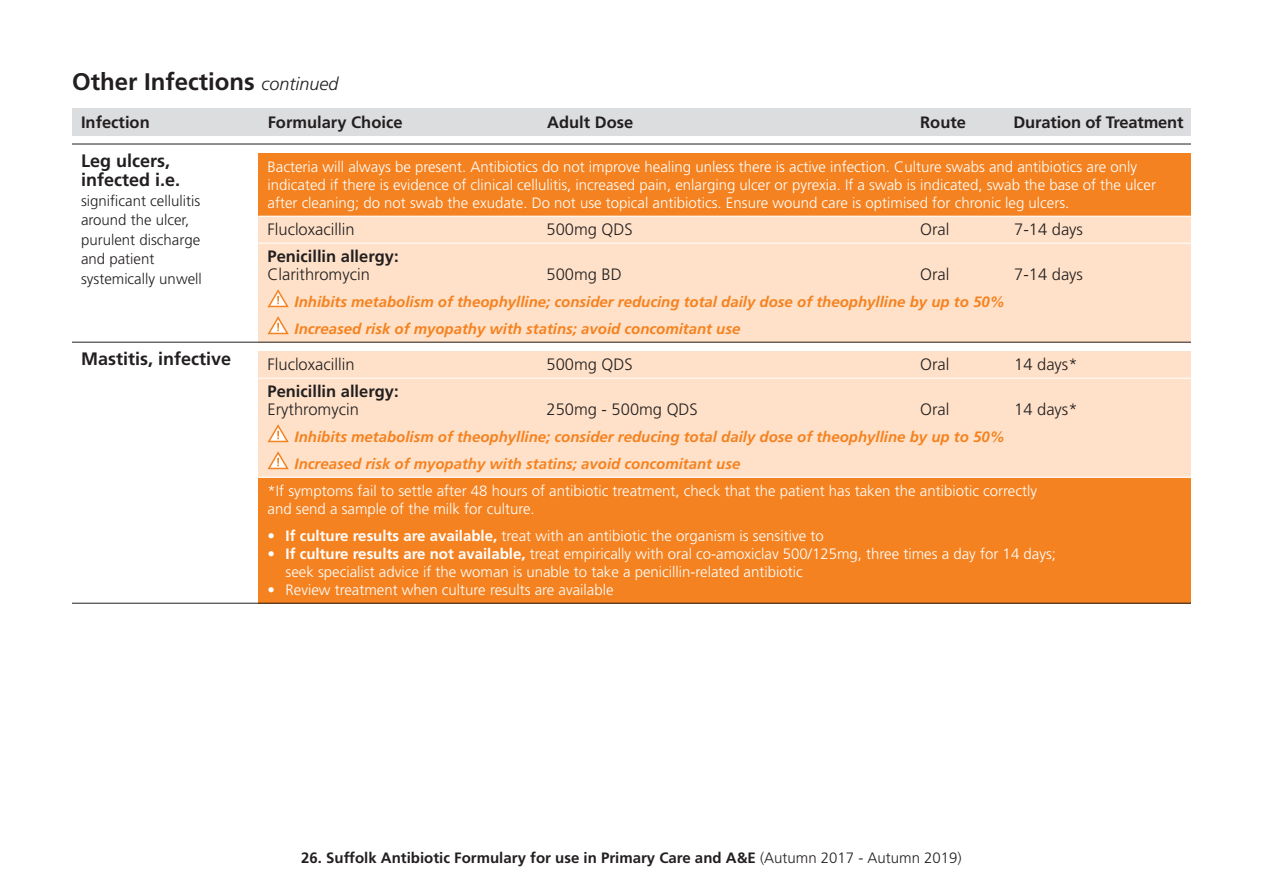
<style>
.page{position:relative;width:1263px;height:893px;background:#fff}
.page>*{position:absolute;margin:0;border:0;box-sizing:border-box;transform-origin:0 0}
.Section_Heading{font:700 24px "Frutiger LT Std";color:#231f20}
.Infection_UL{font:700 18px/19.5px "Frutiger LT Std";color:#231f20}
.Body_UL{font:700 16.5px/18px "Frutiger LT Std";color:#231f20}
.Body_UL-2{font:300 16.5px "Frutiger LT Std";color:#231f20}
.Body_UL-3{font:300 15px/18px "Frutiger LT Std";color:#fff}
.Body_bulletted{font:300 15px/18px "Frutiger LT Std";color:#fff}
.Body_UL-4{font:italic 700 15px/27px "Frutiger LT Std";color:#f58220}
.Infection_UL-2{font:300 15px/19.5px "Frutiger LT Std";color:#231f20}
.t1{font:700 15px "Frutiger LT Std";color:#231f20}
.s1{font-weight:300;font-style:italic;font-size:18px}
.s2{font-weight:300}
.s3{font-weight:700}
</style>
<div class="page">
<div style="left:72px;top:108px;width:1119px;height:27px;background:#dcdddf"></div>
<hr style="left:72px;top:144px;width:1119px;height:1px;background:#231f20">
<div style="left:258px;top:477px;width:933px;height:126px;background:#f58220"></div>
<div style="left:258px;top:351px;width:933px;height:126px;background:#fee1c8"></div>
<div style="left:258px;top:153px;width:933px;height:63px;background:#f58220"></div>
<div style="left:258px;top:216px;width:933px;height:126px;background:#fee1c8"></div>
<hr style="left:258px;top:216px;width:933px;height:1px;background:#fff">
<hr style="left:258px;top:243px;width:933px;height:1px;background:#fff">
<hr style="left:72px;top:342px;width:1119px;height:1px;background:#231f20">
<hr style="left:258px;top:378px;width:933px;height:1px;background:#fff">
<hr style="left:258px;top:477px;width:933px;height:1px;background:#fff">
<hr style="left:72px;top:603px;width:1119px;height:1px;background:#231f20">
<svg style="left:267px;top:289px;width:22px;height:19px"></svg>
<svg style="left:267px;top:316px;width:22px;height:19px"></svg>
<svg style="left:267px;top:424px;width:22px;height:19px"></svg>
<svg style="left:267px;top:451px;width:22px;height:19px"></svg>
<p class="Section_Heading" style="left:72px;top:68px;width:268px">Other Infections <span class="s1">continued</span></p>
<p class="Body_UL" style="left:81px;top:113px;width:70px">Infection</p>
<p class="Infection_UL" style="left:81px;top:151px;width:101px">Leg ulcers, infected i.e.</p>
<p class="Infection_UL-2" style="left:81px;top:191px;width:122px">significant cellulitis around the ulcer, purulent discharge and patient systemically unwell</p>
<p class="Infection_UL" style="left:81px;top:349px;width:152px">Mastitis, infective</p>
<p class="Body_UL" style="left:268px;top:113px;width:136px">Formulary Choice</p>
<p class="Body_UL" style="left:547px;top:113px;width:88px">Adult Dose</p>
<p class="Body_UL" style="left:920px;top:113px;width:47px">Route</p>
<p class="Body_UL" style="left:1013px;top:113px;width:172px">Duration of Treatment</p>
<p class="Body_UL-3" style="left:267px;top:158px;width:890px">Bacteria will always be present. Antibiotics do not improve healing unless there is active infection. Culture swabs and antibiotics are only indicated if there is evidence of clinical cellulitis, increased pain, enlarging ulcer or pyrexia. If a swab is indicated, swab the base of the ulcer after cleaning; do not swab the exudate. Do not use topical antibiotics. Ensure wound care is optimised for chronic leg ulcers.</p>
<p class="Body_UL-2" style="left:267px;top:220px;width:89px">Flucloxacillin</p>
<p class="Body_UL-2" style="left:546px;top:220px;width:88px">500mg QDS</p>
<p class="Body_UL-2" style="left:920px;top:220px;width:31px">Oral</p>
<p class="Body_UL-2" style="left:1014px;top:220px;width:70px">7-14 days</p>
<p class="Body_UL" style="left:267px;top:248px;width:133px">Penicillin allergy:<br><span class="s2">Clarithromycin</span></p>
<p class="Body_UL-2" style="left:546px;top:265px;width:77px">500mg BD</p>
<p class="Body_UL-2" style="left:920px;top:265px;width:31px">Oral</p>
<p class="Body_UL-2" style="left:1014px;top:265px;width:70px">7-14 days</p>
<p class="Body_UL-4" style="left:294px;top:289px;width:712px">Inhibits metabolism of theophylline; consider reducing total daily dose of theophylline by up to 50%<br>Increased risk of myopathy with statins; avoid concomitant use</p>
<p class="Body_UL-2" style="left:267px;top:355px;width:89px">Flucloxacillin</p>
<p class="Body_UL-2" style="left:546px;top:355px;width:88px">500mg QDS</p>
<p class="Body_UL-2" style="left:920px;top:355px;width:31px">Oral</p>
<p class="Body_UL-2" style="left:1014px;top:355px;width:65px">14 days*</p>
<p class="Body_UL" style="left:267px;top:383px;width:133px">Penicillin allergy:<br><span class="s2">Erythromycin</span></p>
<p class="Body_UL-2" style="left:546px;top:400px;width:153px">250mg - 500mg QDS</p>
<p class="Body_UL-2" style="left:920px;top:400px;width:31px">Oral</p>
<p class="Body_UL-2" style="left:1014px;top:400px;width:65px">14 days*</p>
<p class="Body_UL-4" style="left:294px;top:424px;width:712px">Inhibits metabolism of theophylline; consider reducing total daily dose of theophylline by up to 50%<br>Increased risk of myopathy with statins; avoid concomitant use</p>
<p class="Body_UL-3" style="left:267px;top:482px;width:771px">*If symptoms fail to settle after 48 hours of antibiotic treatment, check that the patient has taken the antibiotic correctly and send a sample of the milk for culture.</p>
<p class="Body_bulletted" style="left:267px;top:527px;width:558px">• <span class="s3">If culture results are available,</span> treat with an antibiotic the organism is sensitive to</p>
<p class="Body_bulletted" style="left:285px;top:545px;width:772px;text-indent:-18px">• <span class="s3">If culture results are not available,</span> treat empirically with oral co-amoxiclav 500/125mg, three times a day for 14 days; seek specialist advice if the woman is unable to take a penicillin-related antibiotic</p>
<p class="Body_bulletted" style="left:267px;top:581px;width:348px">• Review treatment when culture results are available</p>
<p class="t1" style="left:301px;top:849px;width:662px">26. Suffolk Antibiotic Formulary for use in Primary Care and A&amp;E <span class="s2">(Autumn 2017 - Autumn 2019)</span></p>
</div>
